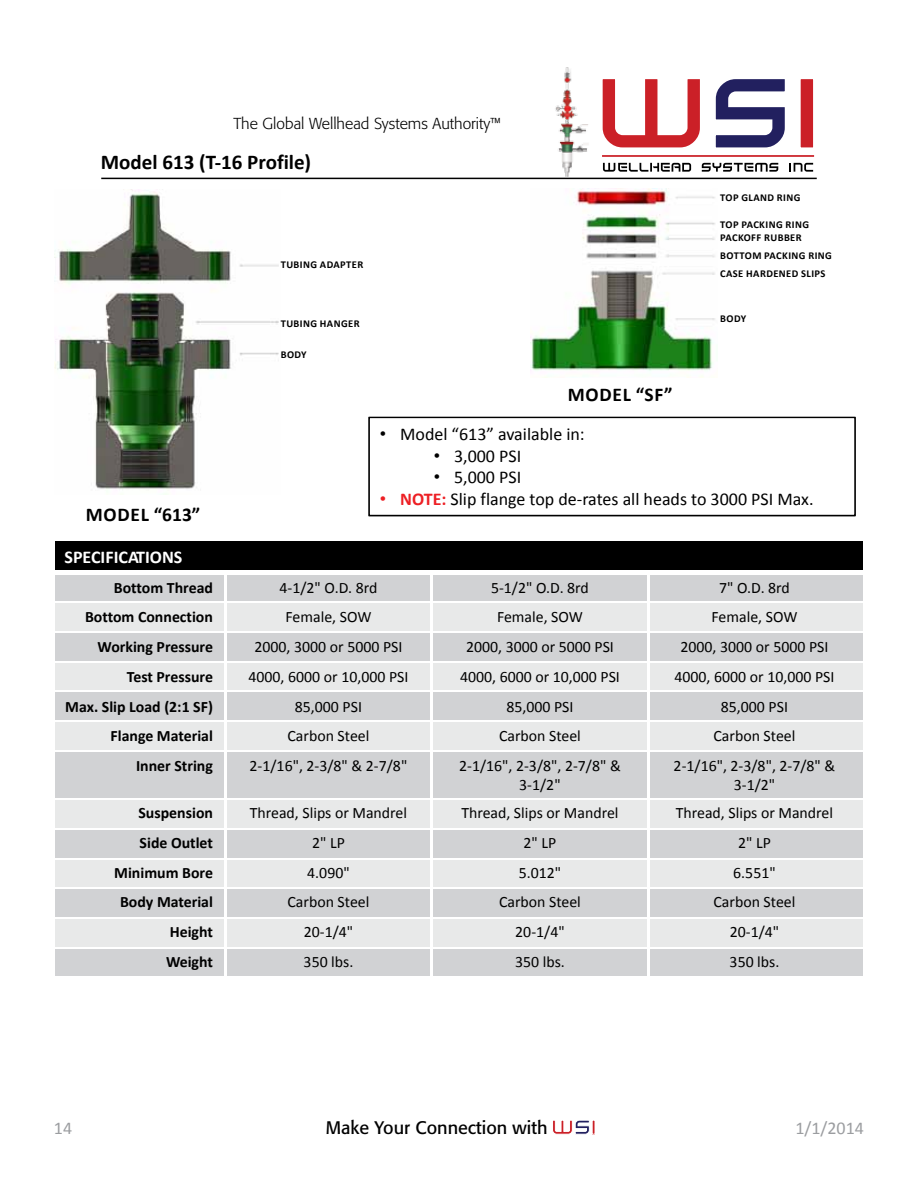
<style>
.page{position:relative;width:918px;height:1188px;background:#fff}
.page>*{position:absolute;margin:0;border:0;box-sizing:border-box;transform-origin:0 0}
.t1{font:700 21px "Calibri";color:#000}
.t2{font:700 19.5px "Calibri";letter-spacing:.04em;color:#000}
.t3{font:18px "Calibri";color:#000}
.t4{font:18px "Formata";color:#000}
.t5{font:700 18px "Calibri";color:#fff}
.t6{font:18px "Calibri";color:#9b9da0}
.t7{font:15.9px "Calibri";color:#000}
.t8{font:700 15.9px "Calibri";color:#000}
.t9{font:300 15.75px "Formata";color:#000}
.t10{font:700 10.5px/13.5px "Calibri";letter-spacing:.04em;color:#000}
.s1{font-family:"Arial"}
.s2{font-family:"Arial";color:#ed1f24}
.s3{font-weight:700;color:#ed1f24}
</style>
<div class="page">
<div style="left:54px;top:540px;width:810px;height:32px;background:#000"></div>
<div style="left:54px;top:572px;width:810px;height:30px;background:#d1d2d4"></div>
<div style="left:54px;top:602px;width:810px;height:30px;background:#e8e9e9"></div>
<div style="left:54px;top:632px;width:810px;height:30px;background:#d1d2d4"></div>
<div style="left:54px;top:662px;width:810px;height:29px;background:#e8e9e9"></div>
<div style="left:54px;top:691px;width:810px;height:30px;background:#d1d2d4"></div>
<div style="left:54px;top:721px;width:810px;height:30px;background:#e8e9e9"></div>
<div style="left:54px;top:751px;width:810px;height:48px;background:#d1d2d4"></div>
<div style="left:54px;top:799px;width:810px;height:30px;background:#e8e9e9"></div>
<div style="left:54px;top:829px;width:810px;height:30px;background:#d1d2d4"></div>
<div style="left:54px;top:859px;width:810px;height:29px;background:#e8e9e9"></div>
<div style="left:54px;top:888px;width:810px;height:30px;background:#d1d2d4"></div>
<div style="left:54px;top:918px;width:810px;height:30px;background:#e8e9e9"></div>
<div style="left:54px;top:948px;width:810px;height:29px;background:#d1d2d4"></div>
<hr style="left:647px;top:570px;width:3px;height:408px;background:#fff">
<div style="left:53px;top:570px;width:812px;height:5px;background:#fff"></div>
<hr style="left:53px;top:601px;width:812px;height:2px;background:#fff">
<hr style="left:53px;top:631px;width:812px;height:2px;background:#fff">
<hr style="left:53px;top:661px;width:812px;height:1px;background:#fff">
<hr style="left:53px;top:690px;width:812px;height:2px;background:#fff">
<hr style="left:53px;top:720px;width:812px;height:2px;background:#fff">
<hr style="left:53px;top:750px;width:812px;height:2px;background:#fff">
<hr style="left:53px;top:798px;width:812px;height:2px;background:#fff">
<hr style="left:53px;top:828px;width:812px;height:2px;background:#fff">
<hr style="left:53px;top:858px;width:812px;height:2px;background:#fff">
<hr style="left:53px;top:888px;width:812px;height:1px;background:#fff">
<hr style="left:53px;top:917px;width:812px;height:2px;background:#fff">
<hr style="left:53px;top:947px;width:812px;height:2px;background:#fff">
<hr style="left:53px;top:539px;width:2px;height:439px;background:#fff">
<hr style="left:863px;top:539px;width:2px;height:439px;background:#fff">
<hr style="left:53px;top:539px;width:812px;height:2px;background:#fff">
<svg style="left:368px;top:417px;width:488px;height:99px"></svg>
<img style="left:531px;top:188px;width:184px;height:189px">
<img style="left:54px;top:189px;width:225px;height:306px">
<hr style="left:430px;top:570px;width:3px;height:408px;background:#fff">
<hr style="left:224px;top:570px;width:3px;height:408px;background:#fff">
<hr style="left:101px;top:178px;width:716px;height:1px;background:#000">
<img style="left:555px;top:67px;width:34px;height:110px">
<svg style="left:602px;top:79px;width:98px;height:69px"></svg>
<svg style="left:715px;top:79px;width:70px;height:69px"></svg>
<div style="left:800px;top:78px;width:14px;height:70px;background:#cb2027"></div>
<div style="left:799px;top:77px;width:16px;height:72px;border:2px solid #fff"></div>
<svg style="left:603px;top:163px;width:88px;height:9px"></svg>
<svg style="left:702px;top:163px;width:76px;height:9px"></svg>
<svg style="left:789px;top:163px;width:24px;height:9px"></svg>
<hr style="left:602px;top:155px;width:212px;height:2px;background:#cb2027">
<svg style="left:552px;top:1120px;width:38px;height:15px"></svg>
<p class="t9" style="left:234px;top:114px;width:269px">The Global Wellhead Systems Authority™</p>
<h1 class="t1" style="left:101px;top:149px;width:212px">Model 613 (T-16 Profile)</h1>
<p class="t10" style="left:281px;top:258px;width:84px">TUBING ADAPTER</p>
<p class="t2" style="left:86px;top:502px;width:116px">MODEL “613”</p>
<p class="t10" style="left:281px;top:316px;width:80px">TUBING HANGER</p>
<p class="t10" style="left:281px;top:348px;width:28px">BODy</p>
<p class="t2" style="left:568px;top:382px;width:106px">MODEL “SF”</p>
<p class="t10" style="left:720px;top:190px;width:82px">TOP GLAND RING</p>
<p class="t10" style="left:720px;top:217px;width:90px">TOP PACKING RING<br>PACKOFF RUBBER</p>
<p class="t10" style="left:720px;top:247px;width:113px;line-height:18px">BoTTOM PACKING RING<br>CASE HARDENED SLIPS</p>
<p class="t10" style="left:720px;top:312px;width:28px">BODy</p>
<p class="t3" style="left:380px;top:423px;width:207px"><span class="s1">•</span> Model “613” available in:</p>
<p class="t3" style="left:434px;top:444px;width:89px"><span class="s1">•</span> 3,000 PSI</p>
<p class="t3" style="left:434px;top:466px;width:89px"><span class="s1">•</span> 5,000 PSI</p>
<p class="t3" style="left:380px;top:487px;width:435px"><span class="s2">•</span> <span class="s3">NOTE:</span> Slip flange top de-rates all heads to 3000 PSI Max.</p>
<p class="t5" style="left:64px;top:545px;width:119px">SPECIFICATIONS</p>
<p class="t8" style="left:114px;top:577px;width:101px">Bottom Thread</p>
<p class="t7" style="left:280px;top:577px;width:99px">4-1/2" O.D. 8rd</p>
<p class="t7" style="left:491px;top:577px;width:99px">5-1/2" O.D. 8rd</p>
<p class="t7" style="left:719px;top:577px;width:72px">7" O.D. 8rd</p>
<p class="t8" style="left:85px;top:607px;width:129px">Bottom Connection</p>
<p class="t7" style="left:286px;top:607px;width:87px">Female, SOW</p>
<p class="t7" style="left:497px;top:607px;width:87px">Female, SOW</p>
<p class="t7" style="left:712px;top:607px;width:87px">Female, SOW</p>
<p class="t8" style="left:98px;top:637px;width:117px">Working Pressure</p>
<p class="t7" style="left:255px;top:637px;width:149px">2000, 3000 or 5000 PSI</p>
<p class="t7" style="left:466px;top:637px;width:149px">2000, 3000 or 5000 PSI</p>
<p class="t7" style="left:681px;top:637px;width:149px">2000, 3000 or 5000 PSI</p>
<p class="t8" style="left:127px;top:666px;width:88px">Test Pressure</p>
<p class="t7" style="left:249px;top:667px;width:161px">4000, 6000 or 10,000 PSI</p>
<p class="t7" style="left:460px;top:667px;width:161px">4000, 6000 or 10,000 PSI</p>
<p class="t7" style="left:675px;top:667px;width:161px">4000, 6000 or 10,000 PSI</p>
<p class="t8" style="left:65px;top:696px;width:149px">Max. Slip Load (2:1 SF)</p>
<p class="t7" style="left:295px;top:696px;width:69px">85,000 PSI</p>
<p class="t7" style="left:506px;top:696px;width:69px">85,000 PSI</p>
<p class="t7" style="left:721px;top:696px;width:69px">85,000 PSI</p>
<p class="t8" style="left:111px;top:726px;width:104px">Flange Material</p>
<p class="t7" style="left:288px;top:726px;width:83px">Carbon Steel</p>
<p class="t7" style="left:499px;top:726px;width:83px">Carbon Steel</p>
<p class="t7" style="left:714px;top:726px;width:83px">Carbon Steel</p>
<p class="t8" style="left:136px;top:756px;width:78px">Inner String</p>
<p class="t7" style="left:250px;top:756px;width:159px">2-1/16", 2-3/8" &amp; 2-7/8"</p>
<p class="t7" style="left:459px;top:756px;width:163px">2-1/16", 2-3/8", 2-7/8" &amp;</p>
<p class="t7" style="left:674px;top:756px;width:163px">2-1/16", 2-3/8", 2-7/8" &amp;</p>
<p class="t7" style="left:519px;top:775px;width:43px">3-1/2"</p>
<p class="t7" style="left:734px;top:775px;width:43px">3-1/2"</p>
<p class="t8" style="left:138px;top:803px;width:76px">Suspension</p>
<p class="t7" style="left:250px;top:803px;width:159px">Thread, Slips or Mandrel</p>
<p class="t7" style="left:461px;top:803px;width:159px">Thread, Slips or Mandrel</p>
<p class="t7" style="left:676px;top:803px;width:159px">Thread, Slips or Mandrel</p>
<p class="t8" style="left:140px;top:833px;width:75px">Side Outlet</p>
<p class="t7" style="left:312px;top:833px;width:34px">2" LP</p>
<p class="t7" style="left:524px;top:833px;width:34px">2" LP</p>
<p class="t7" style="left:738px;top:833px;width:34px">2" LP</p>
<p class="t8" style="left:114px;top:862px;width:100px">Minimum Bore</p>
<p class="t7" style="left:307px;top:862px;width:44px">4.090"</p>
<p class="t7" style="left:519px;top:862px;width:44px">5.012"</p>
<p class="t7" style="left:733px;top:862px;width:44px">6.551"</p>
<p class="t8" style="left:120px;top:892px;width:94px">Body Material</p>
<p class="t7" style="left:288px;top:892px;width:83px">Carbon Steel</p>
<p class="t7" style="left:499px;top:892px;width:83px">Carbon Steel</p>
<p class="t7" style="left:714px;top:892px;width:83px">Carbon Steel</p>
<p class="t8" style="left:170px;top:922px;width:45px">Height</p>
<p class="t7" style="left:304px;top:922px;width:51px">20-1/4"</p>
<p class="t7" style="left:515px;top:922px;width:51px">20-1/4"</p>
<p class="t7" style="left:730px;top:922px;width:51px">20-1/4"</p>
<p class="t8" style="left:166px;top:951px;width:49px">Weight</p>
<p class="t7" style="left:304px;top:951px;width:51px">350 lbs.</p>
<p class="t7" style="left:515px;top:951px;width:51px">350 lbs.</p>
<p class="t7" style="left:730px;top:951px;width:51px">350 lbs.</p>
<p class="t6" style="left:54px;top:1117px;width:20px">14</p>
<p class="t4" style="left:326px;top:1117px;width:223px">Make Your Connection with</p>
<p class="t6" style="left:795px;top:1117px;width:70px">1/1/2014</p>
</div>
